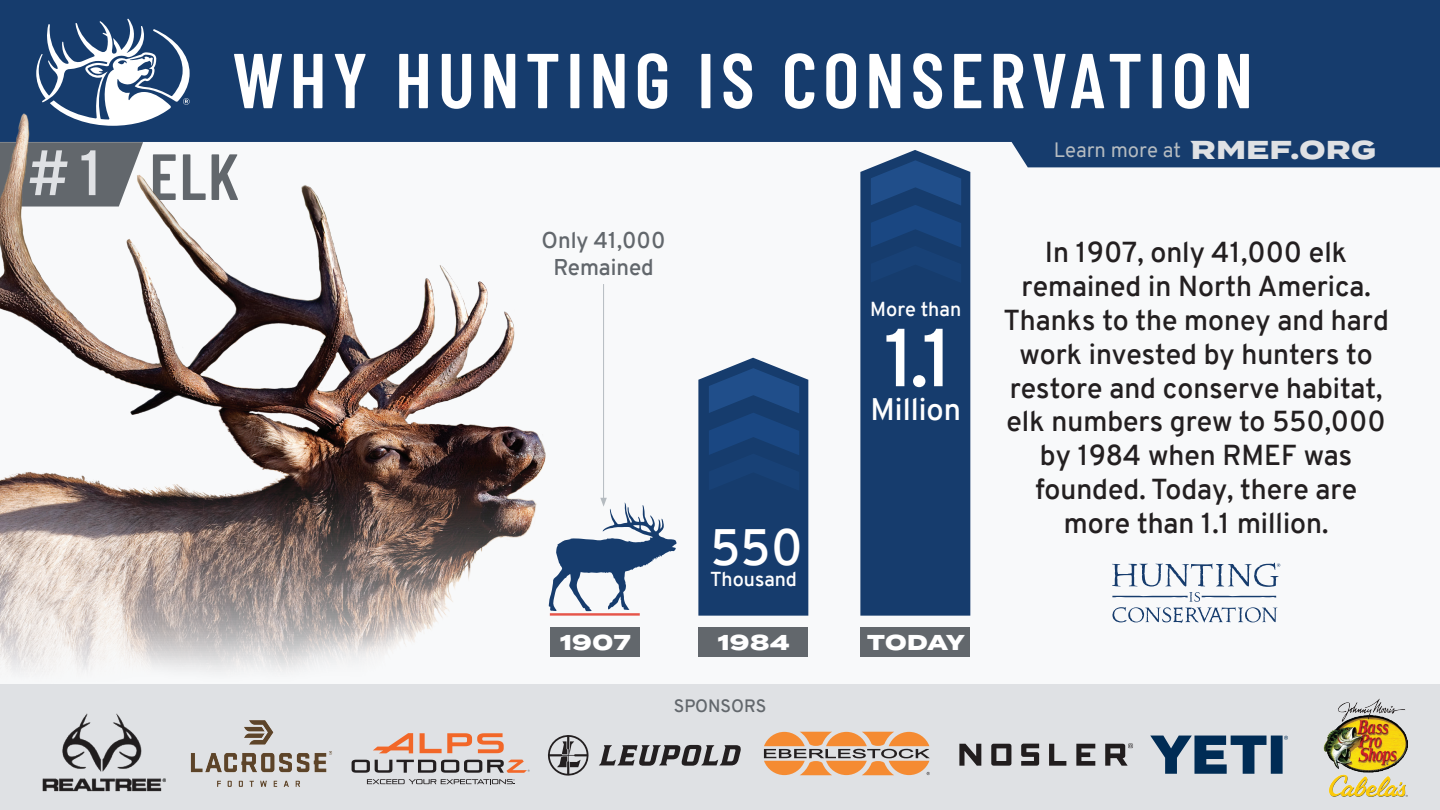
<style>
.page{position:relative;width:1440px;height:810px;background:#f4f6f7}
.page>*{position:absolute;margin:0;border:0;box-sizing:border-box;transform-origin:0 0}
.t1{font:600 82px "Overpass";color:#fff}
.t2{font:600 77.62px "Barlow Condensed";letter-spacing:.075em;color:#fff}
.t3{font:600 65.12px "Barlow Condensed";color:#62676c}
.t4{font:600 49.88px "Overpass";color:#fff}
.t5{font:600 30.38px "Overpass";color:#fff}
.t6{font:600 28.12px/33.8px "Overpass";color:#231f20;text-align:center}
.t7{font:600 22.25px/26.8px "Overpass";color:#62676c;text-align:center}
.t8{font:800 21.5px "Termina";letter-spacing:.025em;color:#fff}
.t9{font:20.25px "Overpass";color:#b5bbc0}
.t10{font:600 19.75px "Overpass";color:#fff}
.t11{font:600 19.62px "Overpass";color:#fff}
.t12{font:600 17.5px "Overpass";color:#62676c}
.s1{font-family:"Termina";font-weight:800;font-size:25.88px;color:#dfe1e4}
.s2{font-family:"Overpass";font-size:64px;color:#dfe1e4}
</style>
<div class="page">
<div style="left:0;top:0;width:1440px;height:167px;background:#163c6d"></div>
<svg style="left:36px;top:19px;width:154px;height:71px"></svg>
<div style="left:0;top:684px;width:1440px;height:126px;background:#dfe1e4"></div>
<img style="left:42px;top:713px;width:124px;height:79px">
<svg style="left:599px;top:745px;width:142px;height:21px"></svg>
<svg style="left:548px;top:735px;width:41px;height:41px"></svg>
<svg style="left:420px;top:733px;width:84px;height:20px"></svg>
<svg style="left:373px;top:733px;width:40px;height:20px"></svg>
<svg style="left:367px;top:779px;width:148px;height:5px"></svg>
<svg style="left:352px;top:760px;width:178px;height:13px"></svg>
<svg style="left:764px;top:732px;width:166px;height:43px"></svg>
<svg style="left:959px;top:744px;width:22px;height:22px"></svg>
<svg style="left:991px;top:744px;width:20px;height:22px"></svg>
<svg style="left:1021px;top:744px;width:18px;height:22px"></svg>
<svg style="left:1049px;top:744px;width:17px;height:22px"></svg>
<svg style="left:1076px;top:744px;width:19px;height:22px"></svg>
<svg style="left:1105px;top:744px;width:28px;height:22px"></svg>
<img style="left:1323px;top:699px;width:84px;height:97px">
<svg style="left:1150px;top:736px;width:117px;height:38px"></svg>
<div style="left:1271px;top:736px;width:12px;height:38px;background:#002c55"></div>
<svg style="left:1284px;top:736px;width:4px;height:4px"></svg>
<img style="left:190px;top:720px;width:142px;height:67px">
<svg style="left:1112px;top:563px;width:168px;height:60px"></svg>
<hr style="left:773px;top:566px;width:68px;height:1px;background:#dfe1e4">
<hr style="left:793px;top:516px;width:48px;height:1px;background:#dfe1e4">
<hr style="left:731px;top:467px;width:110px;height:1px;background:#dfe1e4">
<hr style="left:731px;top:418px;width:110px;height:1px;background:#dfe1e4">
<hr style="left:731px;top:369px;width:110px;height:1px;background:#dfe1e4">
<hr style="left:731px;top:319px;width:110px;height:1px;background:#dfe1e4">
<hr style="left:778px;top:270px;width:63px;height:1px;background:#dfe1e4">
<hr style="left:731px;top:221px;width:110px;height:1px;background:#dfe1e4">
<hr style="left:762px;top:615px;width:79px;height:1px;background:#dfe1e4">
<hr style="left:731px;top:172px;width:110px;height:1px;background:#dfe1e4">
<hr style="left:550px;top:613px;width:90px;height:3px;background:#e6554a">
<svg style="left:860px;top:150px;width:110px;height:466px;background:#254976"></svg>
<hr style="left:603px;top:284px;width:1px;height:216px;background:#b5bbc0">
<svg style="left:548px;top:498px;width:128px;height:113px"></svg>
<div style="left:550px;top:627px;width:90px;height:29px;background:#62676c"></div>
<div style="left:860px;top:627px;width:110px;height:29px;background:#62676c"></div>
<svg style="left:871px;top:160px;width:90px;height:123px;background:#1c457a"></svg>
<div style="left:698px;top:627px;width:110px;height:29px;background:#62676c"></div>
<svg style="left:698px;top:358px;width:110px;height:258px;background:#214778"></svg>
<img style="left:0;top:90px;width:546px;height:578px">
<h2 class="t2" style="left:232px;top:32px;width:1022px">WHY HUNTING IS CONSERVATION</h2>
<p class="t9" style="left:1054px;top:136px;width:324px">Learn more at <span class="s1">RMEF.ORG</span></p>
<h3 class="t3" style="left:27px;top:136px;width:214px"><span class="s2"># 1</span> ELK</h3>
<p class="t7" style="left:542px;top:227px;width:125px">Only 41,000<br>Remained</p>
<p class="t8" style="left:560px;top:626px;width:72px">1907</p>
<h3 class="t4" style="left:710px;top:512px;width:94px">550</h3>
<p class="t11" style="left:710px;top:566px;width:89px">Thousand</p>
<p class="t8" style="left:718px;top:627px;width:73px">1984</p>
<p class="t12" style="left:674px;top:693px;width:94px">SPONSORS</p>
<p class="t10" style="left:870px;top:295px;width:92px">More than</p>
<h1 class="t1" style="left:884px;top:299px;width:73px">1.1</h1>
<p class="t5" style="left:870px;top:388px;width:92px">Million</p>
<p class="t6" style="left:1003px;top:236px;width:387px">In 1907, only 41,000 elk remained in North America.<br>Thanks to the money and hard work invested by hunters to restore and conserve habitat, elk numbers grew to 550,000 by 1984 when RMEF was founded. Today, there are more than 1.1 million.</p>
<p class="t8" style="left:867px;top:627px;width:99px">TODAY</p>
</div>
